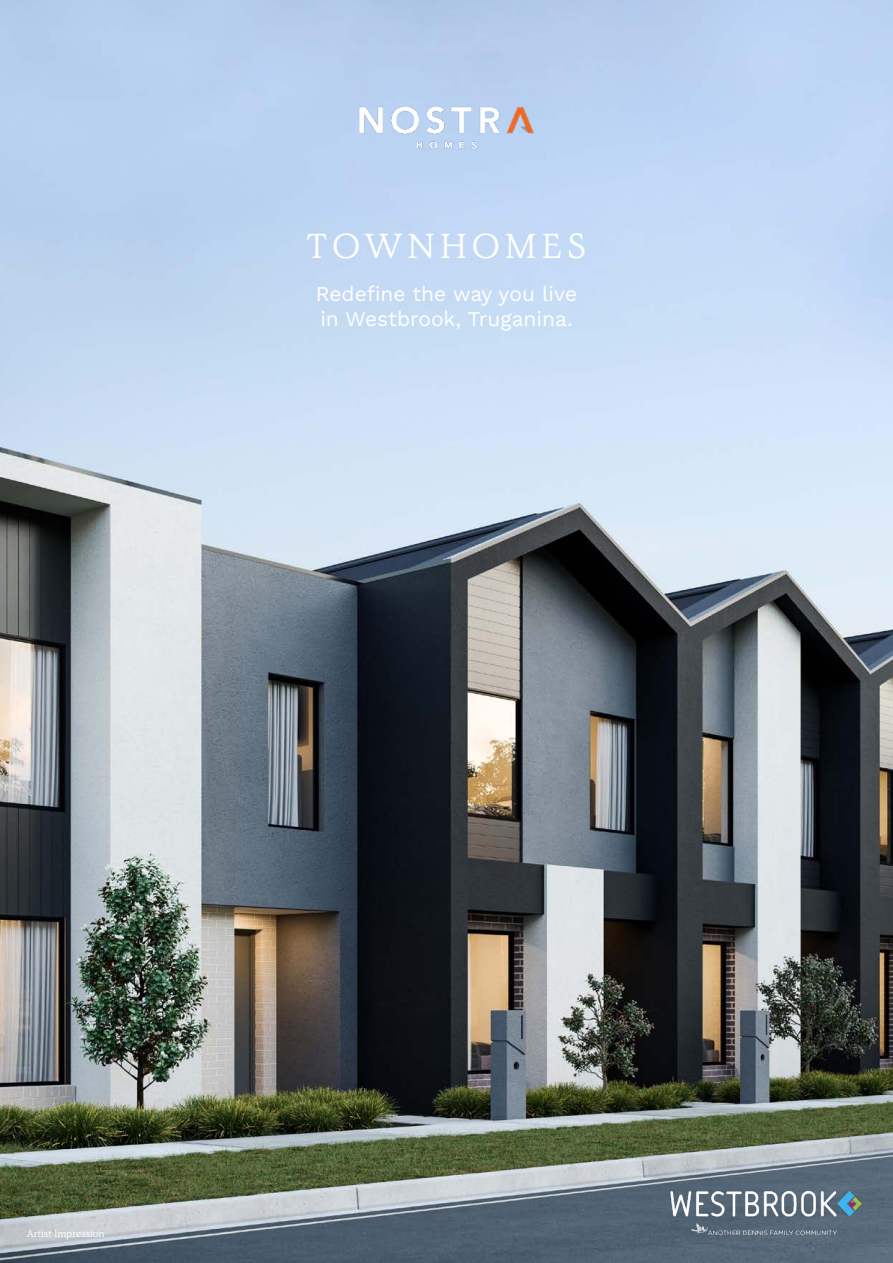
<style>
.page{position:relative;width:893px;height:1263px;background:#fff}
.page>*{position:absolute;margin:0;border:0;box-sizing:border-box;transform-origin:0 0}
.t1{font:34.5px "Simula";letter-spacing:.15em;color:#fff}
.t2{font:21px/25.2px "Work Sans";color:#fff}
.t3{font:10.5px "Simula";color:#fff}
</style>
<div class="page">
<img style="left:0;top:0;width:893px;height:1263px">
<img style="left:346px;top:53px;width:201px;height:134px">
<img style="left:670px;top:1190px;width:192px;height:46px">
<h1 class="t1" style="left:307px;top:225px;width:281px">TOWNHOMES</h1>
<p class="t2" style="left:316px;top:280px;width:263px">Redefine the way you live in Westbrook, Truganina.</p>
<p class="t3" style="left:27px;top:1226px;width:79px">Artist Impression</p>
</div>
